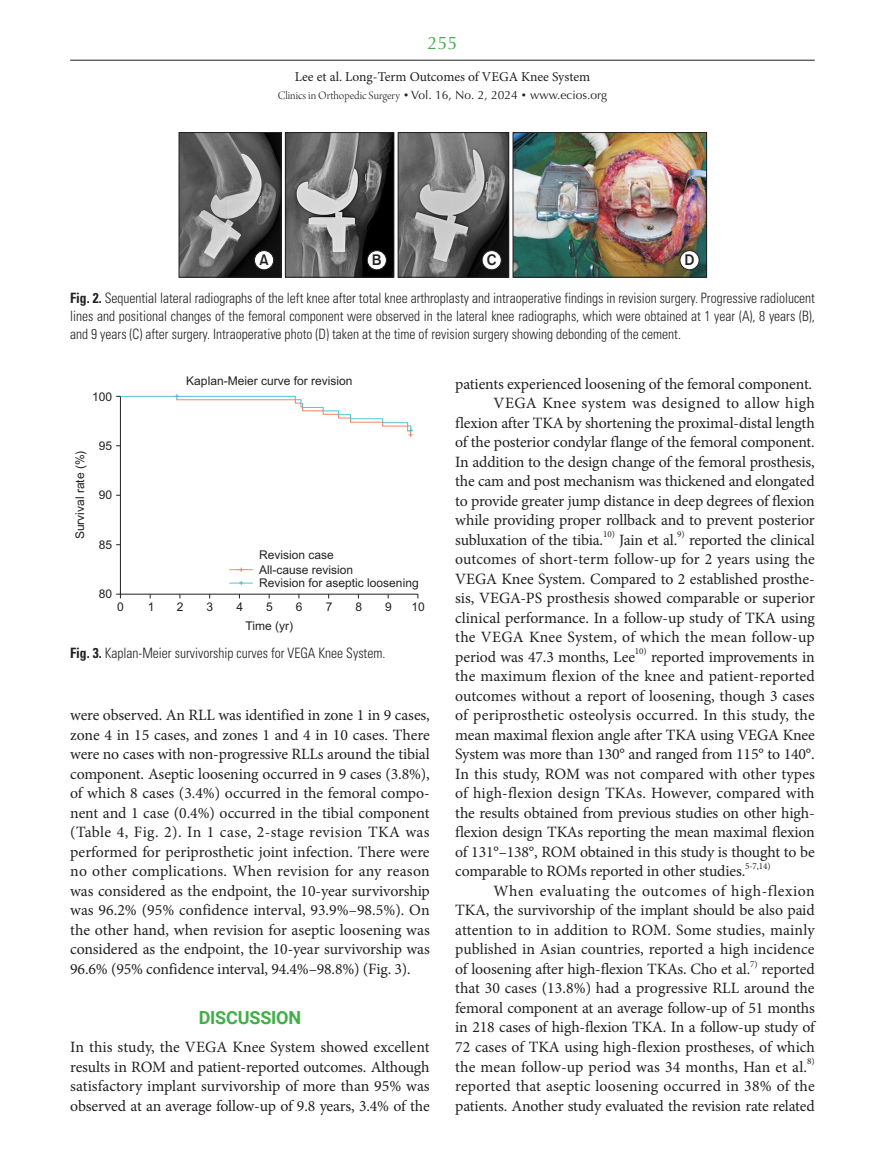
<style>
.page{position:relative;width:885px;height:1170px;background:#fff}
.page>*{position:absolute;margin:0;border:0;box-sizing:border-box;transform-origin:0 0}
.t1{font:700 18px "Roboto";letter-spacing:-.01em;color:#40ae49}
.t2{font:18px "Optima LT Std";color:#40ae49}
.t3{font:15.75px/19.5px "Minion Pro";letter-spacing:-.01em;color:#231f20;text-align:justify}
.t4{font:15.75px "Minion Pro";letter-spacing:.025em;color:#231f20}
.t5{font:15px "Gothic 725 BT Bold A";color:#231f20}
.t6{font:300 condensed 14.25px/18px "Univers LT Std";color:#231f20;text-align:justify;scale:.95 1}
.t7{font:13.5px "Minion Pro";color:#231f20}
.t8{font:12px/13.4px "Arial";color:#231f20}
.t9{font:12px "Optima LT Std";color:#231f20}
.t10{font:9.15px "Minion Pro";color:#231f20}
.s1{font-family:"Arno Pro Light Display"}
.s2{font-size:9px}
.s3{font-weight:700}
</style>
<div class="page">
<hr style="left:70px;top:60px;width:744px;height:1px;background:#231f20">
<img style="left:178px;top:132px;width:529px;height:146px">
<svg style="left:116px;top:395px;width:302px;height:200px"></svg>
<svg style="left:229px;top:567px;width:24px;height:4px"></svg>
<svg style="left:229px;top:581px;width:24px;height:4px"></svg>
<svg style="left:119px;top:394px;width:295px;height:44px"></svg>
<p class="t2" style="left:427px;top:32px;width:32px">255</p>
<p class="t7" style="left:295px;top:68px;width:297px">Lee et al. Long-Term Outcomes of VEGA Knee System</p>
<p class="t9" style="left:278px;top:88px;width:331px"><span class="s1">Clinics in Orthopedic Surgery</span> <span class="s2">•</span> Vol. 16, No. 2, 2024 <span class="s2">•</span> www.ecios.org</p>
<p class="t5" style="left:259px;top:251px;width:11px">A</p>
<p class="t5" style="left:372px;top:251px;width:11px">B</p>
<p class="t5" style="left:487px;top:251px;width:11px">C</p>
<p class="t5" style="left:684px;top:251px;width:12px">D</p>
<p class="t6" style="left:70px;top:289px;width:785px"><span class="s3">Fig. 2.</span> Sequential lateral radiographs of the left knee after total knee arthroplasty and intraoperative findings in revision surgery. Progressive radiolucent lines and positional changes of the femoral component were observed in the lateral knee radiographs, which were obtained at 1 year (A), 8 years (B), and 9 years (C) after surgery. Intraoperative photo (D) taken at the time of revision surgery showing debonding of the cement.</p>
<p class="t8" style="left:92px;top:391px;width:22px">100</p>
<p class="t8" style="left:74px;top:539px;width:90px;rotate:-90deg">Survival rate (%)</p>
<p class="t8" style="left:99px;top:440px;width:15px">95</p>
<p class="t8" style="left:99px;top:489px;width:15px">90</p>
<p class="t8" style="left:99px;top:539px;width:15px">85</p>
<p class="t8" style="left:99px;top:588px;width:15px">80</p>
<p class="t8" style="left:186px;top:375px;width:168px">Kaplan-Meier curve for revision</p>
<p class="t8" style="left:259px;top:549px;width:76px">Revision case</p>
<p class="t8" style="left:259px;top:564px;width:161px">All-cause revision<br>Revision for aseptic loosening</p>
<p class="t8" style="left:148px;top:601px;width:8px">1</p>
<p class="t8" style="left:177px;top:601px;width:8px">2</p>
<p class="t8" style="left:206px;top:601px;width:8px">3</p>
<p class="t8" style="left:236px;top:601px;width:8px">4</p>
<p class="t8" style="left:266px;top:601px;width:8px">5</p>
<p class="t8" style="left:296px;top:601px;width:8px">6</p>
<p class="t8" style="left:325px;top:601px;width:8px">7</p>
<p class="t8" style="left:355px;top:601px;width:8px">8</p>
<p class="t8" style="left:385px;top:601px;width:8px">9</p>
<p class="t6" style="left:70px;top:644px;width:333px"><span class="s3">Fig. 3.</span> Kaplan-Meier survivorship curves for VEGA Knee System.</p>
<p class="t8" style="left:117px;top:601px;width:8px">0</p>
<p class="t8" style="left:245px;top:620px;width:49px">Time (yr)</p>
<p class="t8" style="left:411px;top:601px;width:15px">10</p>
<p class="t3" style="left:70px;top:705px;width:361px">were observed. An RLL was identified in zone 1 in 9 cases, zone 4 in 15 cases, and zones 1 and 4 in 10 cases. There were no cases with non-progressive RLLs around the tibial component. Aseptic loosening occurred in 9 cases (3.8%), of which 8 cases (3.4%) occurred in the femoral compo&shy;nent and 1 case (0.4%) occurred in the tibial component (Table 4, Fig. 2). In 1 case, 2-stage revision TKA was performed for periprosthetic joint infection. There were no other complications. When revision for any reason was considered as the endpoint, the 10-year survivorship was 96.2% (95% confidence interval, 93.9%–98.5%). On the other hand, when revision for aseptic loosening was considered as the endpoint, the 10-year survivorship was 96.6% (95% confidence interval, 94.4%–98.8%) (Fig. 3).</p>
<p class="t1" style="left:199px;top:1005px;width:104px">DISCUSSION</p>
<p class="t3" style="left:70px;top:1037px;width:361px">In this study, the VEGA Knee System showed excellent results in ROM and patient-reported outcomes. Although satisfactory implant survivorship of more than 95% was observed at an average follow-up of 9.8 years, 3.4% of the</p>
<p class="t3" style="left:455px;top:374px;width:358px">patients experienced loosening of the femoral component.</p>
<p class="t4" style="left:493px;top:392px;width:323px">VEGA Knee system was designed to allow high</p>
<p class="t3" style="left:455px;top:413px;width:361px">flexion after TKA by shortening the proximal-distal length</p>
<p class="t3" style="left:455px;top:432px;width:361px">of the posterior condylar flange of the femoral component.</p>
<p class="t3" style="left:455px;top:452px;width:361px">In addition to the design change of the femoral prosthesis,</p>
<p class="t3" style="left:455px;top:471px;width:361px">the cam and post mechanism was thickened and elongated</p>
<p class="t3" style="left:455px;top:491px;width:361px">to provide greater jump distance in deep degrees of flexion</p>
<p class="t3" style="left:455px;top:510px;width:361px">while providing proper rollback and to prevent posterior</p>
<p class="t3" style="left:455px;top:530px;width:149px">subluxation of the tibia.</p>
<p class="t10" style="left:603px;top:528px;width:13px">10)</p>
<p class="t3" style="left:619px;top:530px;width:60px">Jain et al.</p>
<p class="t10" style="left:677px;top:528px;width:9px">9)</p>
<p class="t3" style="left:455px;top:530px;width:361px;text-indent:234px">reported the clinical outcomes of short-term follow-up for 2 years using the VEGA Knee System. Compared to 2 established prosthe&shy;sis, VEGA-PS prosthesis showed comparable or superior clinical performance. In a follow-up study of TKA using the VEGA Knee System, of which the mean follow-up period was 47.3 months, Lee</p>
<p class="t10" style="left:634px;top:645px;width:13px">10)</p>
<p class="t3" style="left:455px;top:647px;width:361px;text-indent:196px">reported improvements in the maximum flexion of the knee and patient-reported outcomes without a report of loosening, though 3 cases of periprosthetic osteolysis occurred. In this study, the mean maximal flexion angle after TKA using VEGA Knee System was more than 130° and ranged from 115° to 140°.<br>In this study, ROM was not compared with other types of high-flexion design TKAs. However, compared with the results obtained from previous studies on other high&shy;flexion design TKAs reporting the mean maximal flexion of 131°–138°, ROM obtained in this study is thought to be comparable to ROMs reported in other studies.</p>
<p class="t10" style="left:745px;top:859px;width:27px">5-7,14)</p>
<p class="t3" style="left:455px;top:881px;width:361px;text-indent:38px">When evaluating the outcomes of high-flexion TKA, the survivorship of the implant should be also paid attention to in addition to ROM. Some studies, mainly published in Asian countries, reported a high incidence of loosening after high-flexion TKAs. Cho et al.</p>
<p class="t10" style="left:750px;top:957px;width:9px">7)</p>
<p class="t3" style="left:455px;top:959px;width:361px;text-indent:306px">reported that 30 cases (13.8%) had a progressive RLL around the femoral component at an average follow-up of 51 months in 218 cases of high-flexion TKA. In a follow-up study of 72 cases of TKA using high-flexion prostheses, of which the mean follow-up period was 34 months, Han et al.</p>
<p class="t10" style="left:807px;top:1054px;width:9px">8)</p>
<p class="t3" style="left:455px;top:1076px;width:361px">reported that aseptic loosening occurred in 38% of the patients. Another study evaluated the revision rate related</p>
</div>
